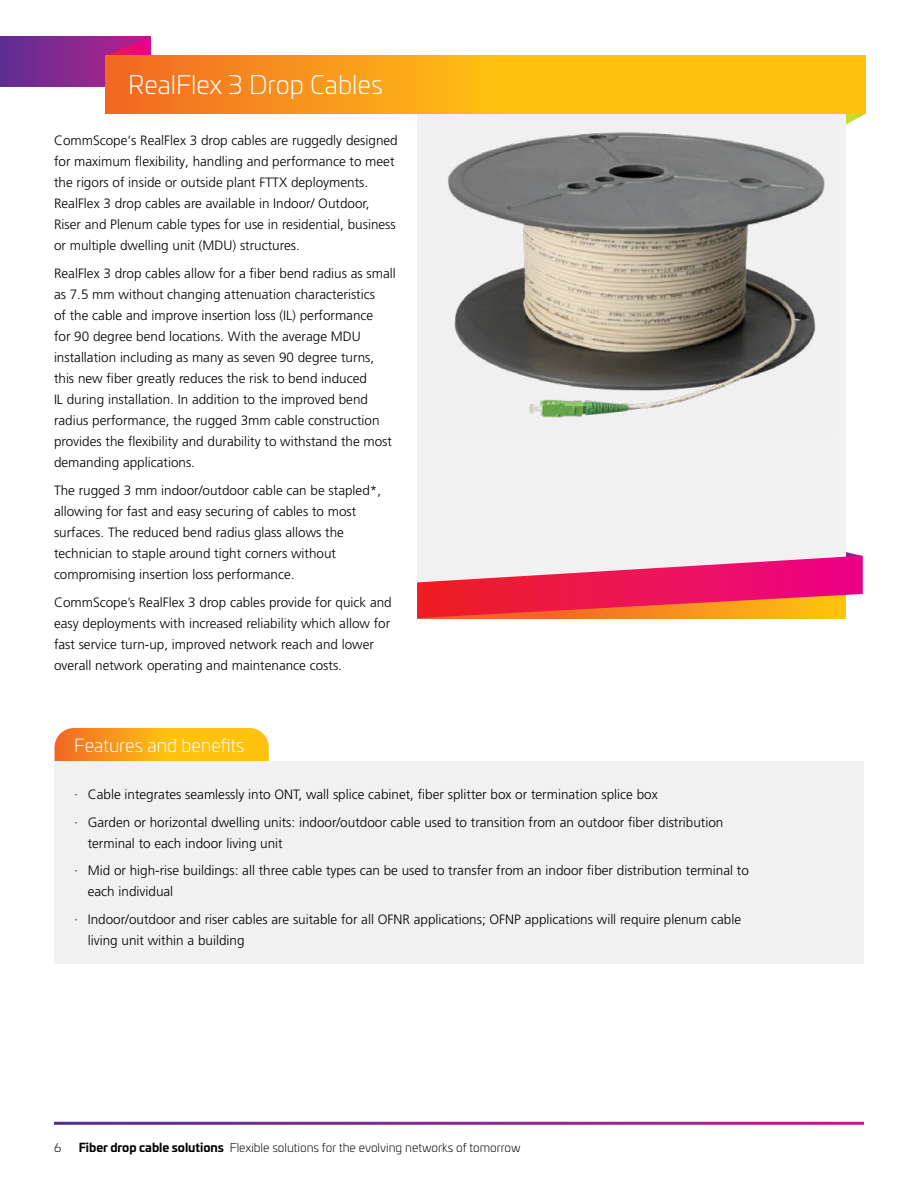
<style>
.page{position:relative;width:918px;height:1188px;background:#fff}
.page>*{position:absolute;margin:0;border:0;box-sizing:border-box;transform-origin:0 0}
.t1{font:300 25.5px "Univia Pro";color:#fff}
.t2{font:300 18px "Univia Pro";color:#fff}
.t3{font:300 13.5px/21px "Frutiger LT Pro";color:#000}
.t4{font:300 12px "Univia Pro";color:#000}
.s1{font-weight:700}
</style>
<div class="page">
<svg style="left:846px;top:114px;width:19px;height:11px"></svg>
<div style="left:417px;top:114px;width:429px;height:487px;background:#f1f1f2"></div>
<svg style="left:0;top:36px;width:151px;height:50px;background:#7f298f"></svg>
<svg style="left:106px;top:37px;width:44px;height:18px"></svg>
<svg style="left:106px;top:55px;width:759px;height:59px;background:#fba915"></svg>
<img style="left:447px;top:132px;width:378px;height:286px">
<svg style="left:55px;top:728px;width:214px;height:34px;background:#fbae20"></svg>
<div style="left:54px;top:762px;width:810px;height:202px;background:#f1f1f2"></div>
<svg style="left:417px;top:618px;width:428px;height:1px"></svg>
<svg style="left:417px;top:552px;width:446px;height:66px"></svg>
<h1 class="t1" style="left:128px;top:67px;width:256px">RealFlex 3 Drop Cables</h1>
<p class="t3" style="left:54px;top:130px;width:345px">CommScope‘s RealFlex 3 drop cables are ruggedly designed for maximum flexibility, handling and performance to meet the rigors of inside or outside plant FTTX deployments.<br>RealFlex 3 drop cables are available in Indoor/ Outdoor, Riser and Plenum cable types for use in residential, business or multiple dwelling unit (MDU) structures.</p>
<p class="t3" style="left:54px;top:263px;width:343px">RealFlex 3 drop cables allow for a fiber bend radius as small as 7.5 mm without changing attenuation characteristics<br>of the cable and improve insertion loss (IL) performance<br>for 90 degree bend locations. With the average MDU installation including as many as seven 90 degree turns, this new fiber greatly reduces the risk to bend induced<br>IL during installation. In addition to the improved bend radius performance, the rugged 3mm cable construction provides the flexibility and durability to withstand the most demanding applications.</p>
<p class="t3" style="left:54px;top:480px;width:329px">The rugged 3 mm indoor/outdoor cable can be stapled*, allowing for fast and easy securing of cables to most surfaces. The reduced bend radius glass allows the technician to staple around tight corners without compromising insertion loss performance.</p>
<p class="t3" style="left:54px;top:591px;width:339px">CommScope’s RealFlex 3 drop cables provide for quick and easy deployments with increased reliability which allow for fast service turn-up, improved network reach and lower overall network operating and maintenance costs.</p>
<h2 class="t2" style="left:74px;top:733px;width:172px">Features and benefits</h2>
<p class="t3" style="left:74px;top:780px;width:651px;line-height:27.8px">· Cable integrates seamlessly into ONT, wall splice cabinet, fiber splitter box or termination splice box<br>· Garden or horizontal dwelling units: indoor/outdoor cable used to transition from an outdoor fiber distribution</p>
<p class="t3" style="left:74px;top:829px;width:676px;line-height:27.8px;text-indent:14px">terminal to each indoor living unit<br>· Mid or high-rise buildings: all three cable types can be used to transfer from an indoor fiber distribution terminal to</p>
<p class="t3" style="left:74px;top:878px;width:668px;line-height:27.8px;text-indent:14px">each individual<br>· Indoor/outdoor and riser cables are suitable for all OFNR applications; OFNP applications will require plenum cable</p>
<p class="t3" style="left:88px;top:930px;width:158px">living unit within a building</p>
<p class="t4" style="left:54px;top:1139px;width:9px">6</p>
<p class="t4" style="left:79px;top:1139px;width:444px"><span class="s1">Fiber drop cable solutions</span> Flexible solutions for the evolving networks of tomorrow</p>
</div>
